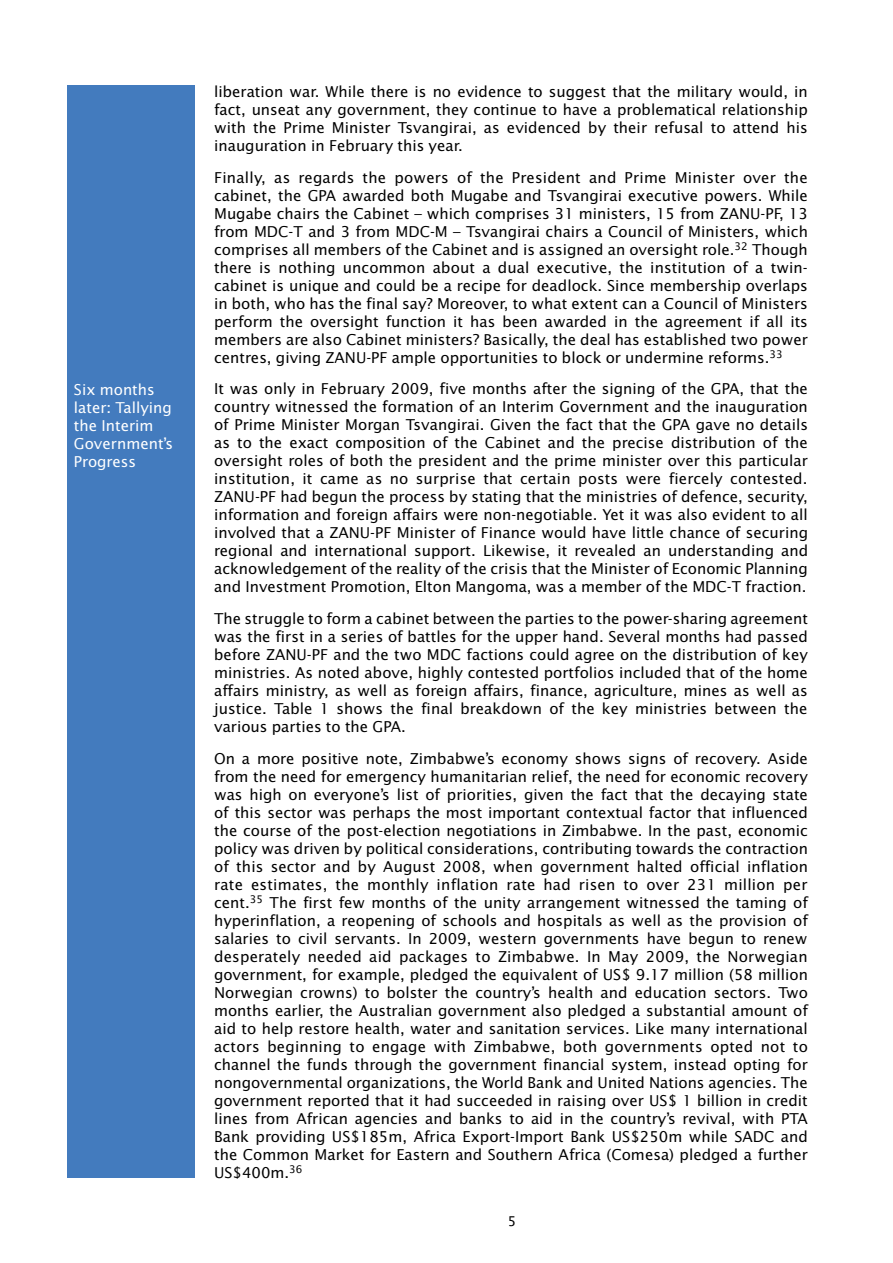
<style>
.page{position:relative;width:893px;height:1263px;background:#fff}
.page>*{position:absolute;margin:0;border:0;box-sizing:border-box;transform-origin:0 0}
.t1{font:15px/18px "Lucida Sans";color:#000;text-align:justify}
.t2{font:15px/18px "Lucida Sans";color:#fff}
.t3{font:13.5px "Lucida Sans";color:#000}
</style>
<div class="page">
<div style="left:67px;top:85px;width:128px;height:1093px;background:#437bbe"></div>
<p class="t2" style="left:74px;top:380px;width:101px">Six months later: Tallying the Interim<br>Government’s<br>Progress</p>
<p class="t1" style="left:214px;top:82px;width:595px">liberation war. While there is no evidence to suggest that the military would, in fact, unseat any government, they continue to have a problematical relationship with the Prime Minister Tsvangirai, as evidenced by their refusal to attend his inauguration in February this year.</p>
<p class="t1" style="left:214px;top:168px;width:595px">Finally, as regards the powers of the President and Prime Minister over the cabinet, the GPA awarded both Mugabe and Tsvangirai executive powers. While Mugabe chairs the Cabinet – which comprises 31 ministers, 15 from ZANU-PF, 13 from MDC-T and 3 from MDC-M – Tsvangirai chairs a Council of Ministers, which comprises all members of the Cabinet and is assigned an oversight role.<sup>32</sup> Though there is nothing uncommon about a dual executive, the institution of a twin&shy;cabinet is unique and could be a recipe for deadlock. Since membership overlaps in both, who has the final say? Moreover, to what extent can a Council of Ministers perform the oversight function it has been awarded in the agreement if all its members are also Cabinet ministers? Basically, the deal has established two power centres, giving ZANU-PF ample opportunities to block or undermine reforms.<sup>33</sup></p>
<p class="t1" style="left:214px;top:379px;width:596px">It was only in February 2009, five months after the signing of the GPA, that the country witnessed the formation of an Interim Government and the inauguration of Prime Minister Morgan Tsvangirai. Given the fact that the GPA gave no details as to the exact composition of the Cabinet and the precise distribution of the oversight roles of both the president and the prime minister over this particular institution, it came as no surprise that certain posts were fiercely contested.<br>ZANU-PF had begun the process by stating that the ministries of defence, security, information and foreign affairs were non-negotiable. Yet it was also evident to all involved that a ZANU-PF Minister of Finance would have little chance of securing regional and international support. Likewise, it revealed an understanding and acknowledgement of the reality of the crisis that the Minister of Economic Planning and Investment Promotion, Elton Mangoma, was a member of the MDC-T fraction.</p>
<p class="t1" style="left:214px;top:609px;width:595px">The struggle to form a cabinet between the parties to the power-sharing agreement was the first in a series of battles for the upper hand. Several months had passed before ZANU-PF and the two MDC factions could agree on the distribution of key ministries. As noted above, highly contested portfolios included that of the home affairs ministry, as well as foreign affairs, finance, agriculture, mines as well as justice. Table 1 shows the final breakdown of the key ministries between the various parties to the GPA.</p>
<p class="t1" style="left:214px;top:749px;width:596px">On a more positive note, Zimbabwe’s economy shows signs of recovery. Aside from the need for emergency humanitarian relief, the need for economic recovery was high on everyone’s list of priorities, given the fact that the decaying state of this sector was perhaps the most important contextual factor that influenced the course of the post-election negotiations in Zimbabwe. In the past, economic policy was driven by political considerations, contributing towards the contraction of this sector and by August 2008, when government halted official inflation rate estimates, the monthly inflation rate had risen to over 231 million per cent.<sup>35</sup> The first few months of the unity arrangement witnessed the taming of hyperinflation, a reopening of schools and hospitals as well as the provision of salaries to civil servants. In 2009, western governments have begun to renew desperately needed aid packages to Zimbabwe. In May 2009, the Norwegian government, for example, pledged the equivalent of US$ 9.17 million (58 million Norwegian crowns) to bolster the country’s health and education sectors. Two months earlier, the Australian government also pledged a substantial amount of aid to help restore health, water and sanitation services. Like many international actors beginning to engage with Zimbabwe, both governments opted not to channel the funds through the government financial system, instead opting for nongovernmental organizations, the World Bank and United Nations agencies. The government reported that it had succeeded in raising over US$ 1 billion in credit lines from African agencies and banks to aid in the country’s revival, with PTA Bank providing US$185m, Africa Export-Import Bank US$250m while SADC and the Common Market for Eastern and Southern Africa (Comesa) pledged a further US$400m.<sup>36</sup></p>
<p class="t3" style="left:508px;top:1213px;width:10px">5</p>
</div>
